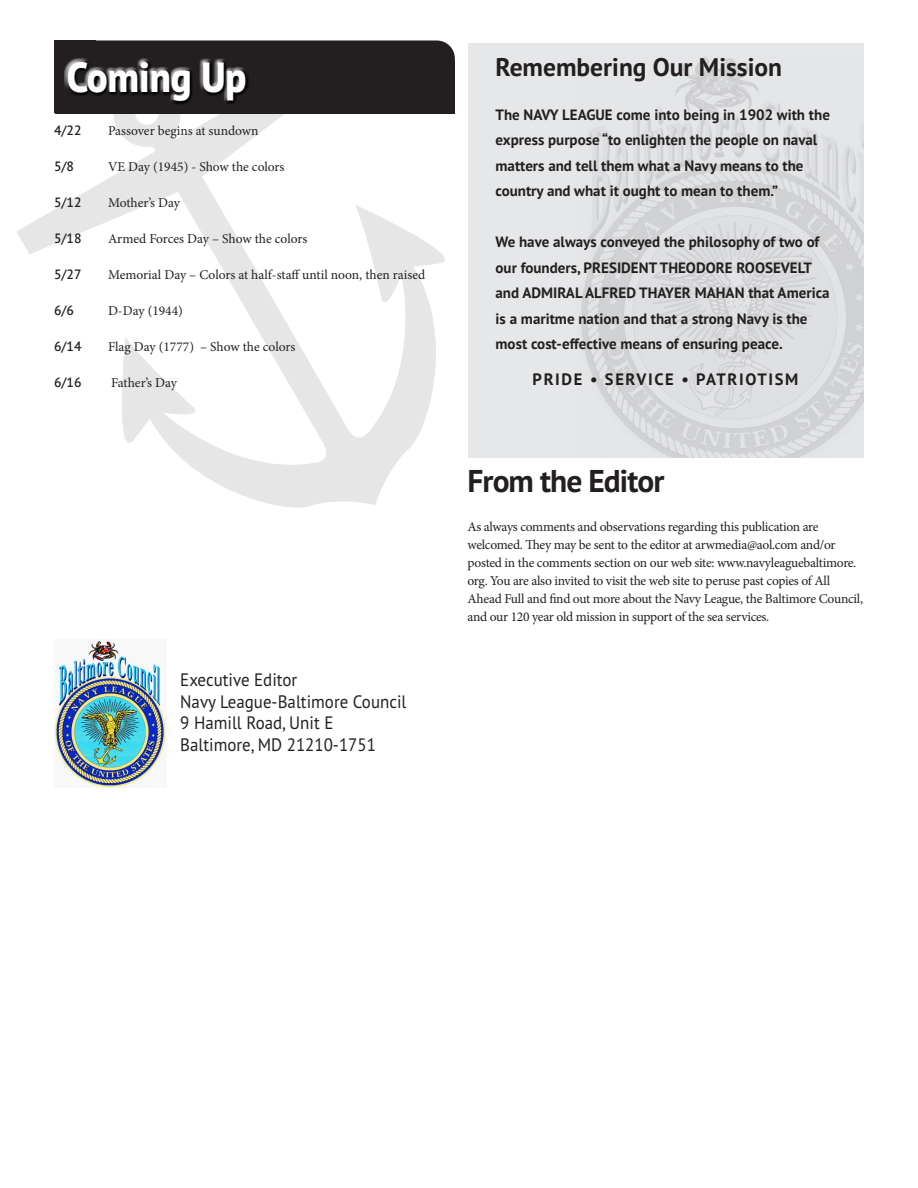
<style>
.page{position:relative;width:918px;height:1188px;background:#fff}
.page>*{position:absolute;margin:0;border:0;box-sizing:border-box;transform-origin:0 0}
.t1{font:800 42.15px "PT Sans Pro";color:#fff;scale:.93 1}
.Heading2{font:700 31.5px "PT Sans Pro";letter-spacing:-.03em;color:#231f20}
.Body_Text{font:700 25.5px "PT Sans Pro";color:#231f20}
.t2{font:18px "PT Sans Pro";color:#231f20;scale:.94 1}
.Body_Text-2{font:700 16.5px "PT Sans Pro";letter-spacing:.1em;color:#231f20}
.Body_Text-3{font:700 15px/25.5px "PT Sans Pro";color:#231f20}
.Body_Text-4{font:13.5px/18px "Minion Pro";letter-spacing:-.02em;color:#231f20}
.Body_Text-5{font:13.5px "Minion Pro";color:#231f20}
.Body_Text-6{font:600 13.5px "PT Sans Pro";color:#231f20}
</style>
<div class="page">
<svg style="left:17px;top:113px;width:438px;height:395px"></svg>
<svg style="left:133px;top:113px;width:27px;height:14px"></svg>
<div style="left:56px;top:40px;width:399px;height:73px;background:#231f20;border-radius:18px"></div>
<div style="left:56px;top:60px;width:399px;height:53px;background:#231f20"></div>
<div style="left:54px;top:40px;width:41px;height:73px;background:#231f20"></div>
<div style="left:64px;top:58px;width:182px;height:46px;background:#fff;opacity:.85"></div>
<div style="left:68px;top:59px;width:182px;height:46px;background:#231f20;opacity:.85"></div>
<div style="left:468px;top:43px;width:396px;height:415px;background:#e6e7e9"></div>
<img style="left:581px;top:57px;width:283px;height:401px">
<img style="left:54px;top:641px;width:112px;height:147px">
<h1 class="t1" style="left:67px;top:49px;width:195px">Coming Up</h1>
<p class="Body_Text" style="left:496px;top:50px;width:288px">Remembering Our Mission</p>
<p class="Body_Text-3" style="left:496px;top:101px;width:336px">The NAVY LEAGUE come into being in 1902 with the express purpose “to enlighten the people on naval matters and tell them what a Navy means to the country and what it ought to mean to them.”</p>
<p class="Body_Text-3" style="left:496px;top:229px;width:336px">We have always conveyed the philosophy of two of our founders, PRESIDENT THEODORE ROOSEVELT and ADMIRAL ALFRED THAYER MAHAN that America is a maritme nation and that a strong Navy is the most cost-effective means of ensuring peace.</p>
<p class="Body_Text-2" style="left:533px;top:368px;width:267px">PRIDE • SERVICE • PATRIOTISM</p>
<p class="Body_Text-6" style="left:54px;top:121px;width:29px">4/22</p>
<p class="Body_Text-4" style="left:108px;top:122px;width:152px">Passover begins at sundown</p>
<p class="Body_Text-6" style="left:54px;top:157px;width:22px">5/8</p>
<p class="Body_Text-5" style="left:108px;top:157px;width:178px">VE Day (1945) - Show the colors</p>
<p class="Body_Text-6" style="left:54px;top:193px;width:29px">5/12</p>
<p class="Body_Text-4" style="left:108px;top:194px;width:73px">Mother’s Day</p>
<p class="Body_Text-6" style="left:54px;top:229px;width:29px">5/18</p>
<p class="Body_Text-4" style="left:108px;top:230px;width:201px">Armed Forces Day – Show the colors</p>
<p class="Body_Text-6" style="left:54px;top:265px;width:29px">5/27</p>
<p class="Body_Text-5" style="left:108px;top:265px;width:319px">Memorial Day – Colors at half-staff until noon, then raised</p>
<p class="Body_Text-6" style="left:54px;top:301px;width:22px">6/6</p>
<p class="Body_Text-4" style="left:108px;top:302px;width:76px">D-Day (1944)</p>
<p class="Body_Text-6" style="left:54px;top:337px;width:29px">6/14</p>
<p class="Body_Text-5" style="left:108px;top:337px;width:189px">Flag Day (1777) – Show the colors</p>
<p class="Body_Text-6" style="left:54px;top:373px;width:29px">6/16</p>
<p class="Body_Text-4" style="left:111px;top:374px;width:68px">Father’s Day</p>
<p class="t2" style="left:180px;top:668px;width:126px">Executive Editor</p>
<p class="t2" style="left:180px;top:690px;width:242px">Navy League-Baltimore Council</p>
<p class="t2" style="left:180px;top:711px;width:164px">9 Hamill Road, Unit E</p>
<p class="t2" style="left:180px;top:733px;width:210px">Baltimore, MD 21210-1751</p>
<p class="Heading2" style="left:468px;top:460px;width:198px">From the Editor</p>
<p class="Body_Text-4" style="left:468px;top:518px;width:397px">As always comments and observations regarding this publication are welcomed. They may be sent to the editor at arwmedia@aol.com and/or posted in the comments section on our web site: www.navyleaguebaltimore. org. You are also invited to visit the web site to peruse past copies of All Ahead Full and find out more about the Navy League, the Baltimore Council, and our 120 year old mission in support of the sea services.</p>
</div>
